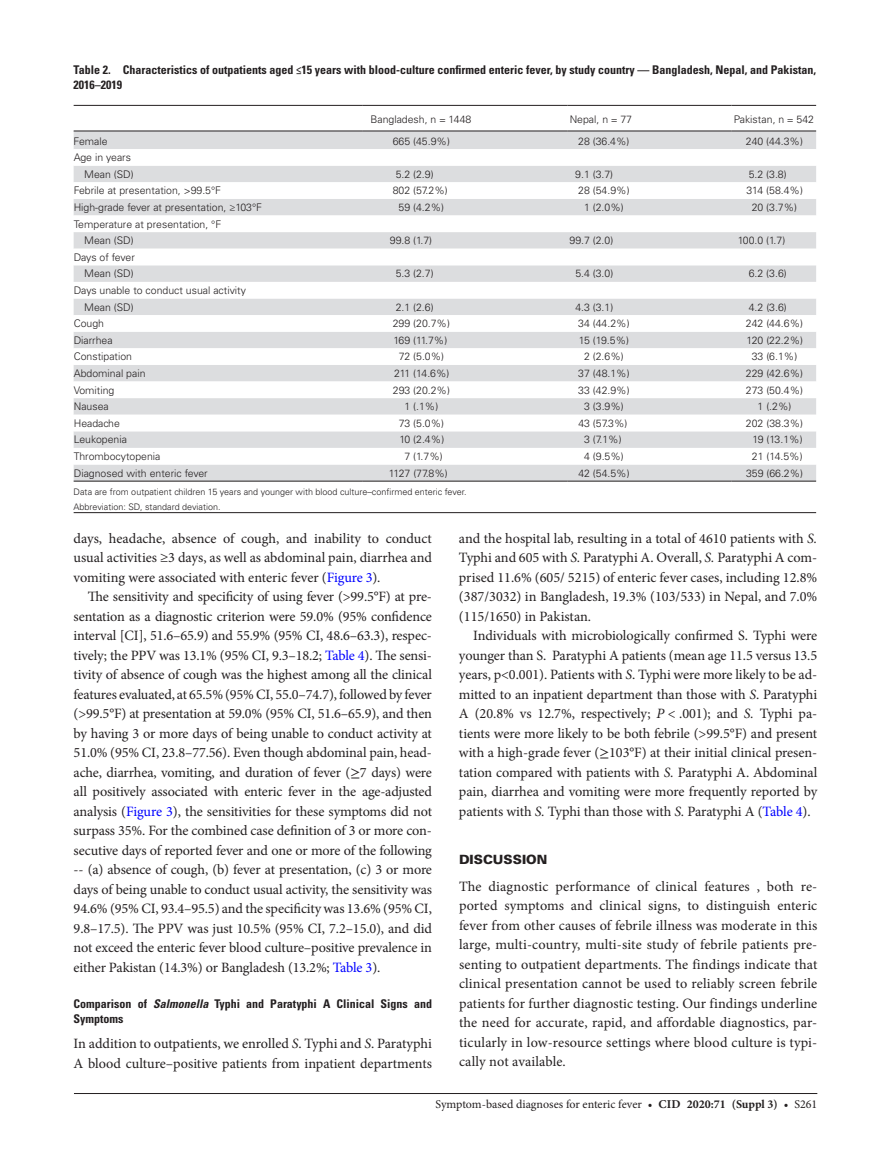
<style>
.page{position:relative;width:891px;height:1174px;background:#fff}
.page>*{position:absolute;margin:0;border:0;box-sizing:border-box;transform-origin:0 0}
.t1{font:14.25px/19.5px "Minion Pro";color:#231f20;text-align:justify}
.t2{font:900 12.75px "Univers LT Std";color:#231f20}
.t3{font:700 condensed 12px/15px "Univers LT Std";color:#231f20}
.t4{font:12px "Minion Pro";color:#231f20}
.t5{font:300 10.5px/16.6px "Univers LT Std";color:#231f20;text-align:right}
.t6{font:300 9px/15px "Univers LT Std";color:#231f20}
.s1{color:#00f}
.s2{font-family:"STIX General"}
.s3{font-style:italic}
.s4{font-weight:700}
</style>
<div class="page">
<hr style="left:74px;top:1093px;width:743px;height:1px;background:#231f20">
<hr style="left:74px;top:512px;width:742px;height:1px;background:#231f20">
<svg style="left:74px;top:130px;width:742px;height:1px"></svg>
<div style="left:74px;top:132px;width:742px;height:349px;background:#dcdddf"></div>
<svg style="left:74px;top:149px;width:742px;height:316px"></svg>
<hr style="left:74px;top:105px;width:288px;height:1px;background:#231f20">
<hr style="left:74px;top:131px;width:288px;height:1px;background:#231f20">
<hr style="left:362px;top:105px;width:205px;height:1px;background:#231f20">
<hr style="left:362px;top:131px;width:205px;height:1px;background:#231f20">
<hr style="left:567px;top:105px;width:165px;height:1px;background:#231f20">
<hr style="left:567px;top:131px;width:165px;height:1px;background:#231f20">
<hr style="left:732px;top:105px;width:84px;height:1px;background:#231f20">
<hr style="left:732px;top:131px;width:84px;height:1px;background:#231f20">
<hr style="left:74px;top:481px;width:288px;height:1px;background:#231f20">
<hr style="left:362px;top:481px;width:205px;height:1px;background:#231f20">
<hr style="left:567px;top:481px;width:165px;height:1px;background:#231f20">
<hr style="left:732px;top:481px;width:84px;height:1px;background:#231f20">
<p class="t3" style="left:74px;top:62px;width:744px">Table 2. Characteristics of outpatients aged ≤15 years with blood-culture confirmed enteric fever, by study country — Bangladesh, Nepal, and Pakistan,<br>2016–2019</p>
<p class="t5" style="left:371px;top:111px;width:102px">Bangladesh, n = 1448</p>
<p class="t5" style="left:570px;top:111px;width:64px">Nepal, n = 77</p>
<p class="t5" style="left:734px;top:111px;width:82px">Pakistan, n = 542</p>
<p class="t5" style="left:74px;top:133px;width:36px">Female</p>
<p class="t5" style="left:393px;top:133px;width:59px">665 (45.9%)</p>
<p class="t5" style="left:578px;top:133px;width:53px">28 (36.4%)</p>
<p class="t5" style="left:746px;top:133px;width:59px">240 (44.3%)</p>
<p class="t5" style="left:74px;top:149px;width:62px">Age in years<br>Mean (SD)</p>
<p class="t5" style="left:396px;top:166px;width:39px">5.2 (2.9)</p>
<p class="t5" style="left:575px;top:166px;width:39px">9.1 (3.7)</p>
<p class="t5" style="left:749px;top:166px;width:39px">5.2 (3.8)</p>
<p class="t5" style="left:74px;top:182px;width:149px">Febrile at presentation, &gt;99.5°F</p>
<p class="t5" style="left:393px;top:182px;width:56px">802 (57.2%)</p>
<p class="t5" style="left:578px;top:182px;width:53px">28 (54.9%)</p>
<p class="t5" style="left:746px;top:182px;width:58px">314 (58.4%)</p>
<p class="t5" style="left:74px;top:199px;width:190px">High-grade fever at presentation, ≥103°F</p>
<p class="t5" style="left:399px;top:199px;width:47px">59 (4.2%)</p>
<p class="t5" style="left:584px;top:199px;width:41px">1 (2.0%)</p>
<p class="t5" style="left:752px;top:199px;width:47px">20 (3.7%)</p>
<p class="t5" style="left:84px;top:216px;width:139px;text-align:left;text-indent:-10px">Temperature at presentation, °F<br>Mean (SD)</p>
<p class="t5" style="left:390px;top:232px;width:44px">99.8 (1.7)</p>
<p class="t5" style="left:569px;top:232px;width:45px">99.7 (2.0)</p>
<p class="t5" style="left:738px;top:232px;width:49px">100.0 (1.7)</p>
<p class="t5" style="left:74px;top:249px;width:63px">Days of fever<br>Mean (SD)</p>
<p class="t5" style="left:84px;top:282px;width:163px;text-align:left;text-indent:-10px">Days unable to conduct usual activity<br>Mean (SD)</p>
<p class="t5" style="left:396px;top:265px;width:39px">5.3 (2.7)</p>
<p class="t5" style="left:575px;top:265px;width:39px">5.4 (3.0)</p>
<p class="t5" style="left:749px;top:265px;width:39px">6.2 (3.6)</p>
<p class="t5" style="left:396px;top:299px;width:39px">2.1 (2.6)</p>
<p class="t5" style="left:575px;top:299px;width:39px">4.3 (3.1)</p>
<p class="t5" style="left:749px;top:299px;width:39px">4.2 (3.6)</p>
<p class="t5" style="left:74px;top:315px;width:32px">Cough</p>
<p class="t5" style="left:393px;top:315px;width:59px">299 (20.7%)</p>
<p class="t5" style="left:578px;top:315px;width:53px">34 (44.2%)</p>
<p class="t5" style="left:746px;top:315px;width:59px">242 (44.6%)</p>
<p class="t5" style="left:74px;top:332px;width:40px">Diarrhea</p>
<p class="t5" style="left:393px;top:332px;width:56px">169 (11.7%)</p>
<p class="t5" style="left:579px;top:332px;width:52px">15 (19.5%)</p>
<p class="t5" style="left:746px;top:332px;width:58px">120 (22.2%)</p>
<p class="t5" style="left:74px;top:348px;width:60px">Constipation</p>
<p class="t5" style="left:399px;top:348px;width:47px">72 (5.0%)</p>
<p class="t5" style="left:584px;top:348px;width:41px">2 (2.6%)</p>
<p class="t5" style="left:752px;top:348px;width:47px">33 (6.1%)</p>
<p class="t5" style="left:74px;top:365px;width:73px">Abdominal pain</p>
<p class="t5" style="left:394px;top:365px;width:57px">211 (14.6%)</p>
<p class="t5" style="left:578px;top:365px;width:53px">37 (48.1%)</p>
<p class="t5" style="left:746px;top:365px;width:59px">229 (42.6%)</p>
<p class="t5" style="left:74px;top:382px;width:42px">Vomiting</p>
<p class="t5" style="left:393px;top:382px;width:59px">293 (20.2%)</p>
<p class="t5" style="left:578px;top:382px;width:53px">33 (42.9%)</p>
<p class="t5" style="left:746px;top:382px;width:59px">273 (50.4%)</p>
<p class="t5" style="left:74px;top:398px;width:37px">Nausea</p>
<p class="t5" style="left:405px;top:398px;width:35px">1 (.1%)</p>
<p class="t5" style="left:584px;top:398px;width:41px">3 (3.9%)</p>
<p class="t5" style="left:758px;top:398px;width:35px">1 (.2%)</p>
<p class="t5" style="left:74px;top:415px;width:48px">Headache</p>
<p class="t5" style="left:399px;top:415px;width:47px">73 (5.0%)</p>
<p class="t5" style="left:578px;top:415px;width:51px">43 (57.3%)</p>
<p class="t5" style="left:746px;top:415px;width:59px">202 (38.3%)</p>
<p class="t5" style="left:74px;top:431px;width:55px">Leukopenia</p>
<p class="t5" style="left:400px;top:431px;width:46px">10 (2.4%)</p>
<p class="t5" style="left:584px;top:431px;width:39px">3 (7.1%)</p>
<p class="t5" style="left:752px;top:431px;width:52px">19 (13.1%)</p>
<p class="t5" style="left:74px;top:448px;width:88px">Thrombocytopenia</p>
<p class="t5" style="left:405px;top:448px;width:40px">7 (1.7%)</p>
<p class="t5" style="left:584px;top:448px;width:41px">4 (9.5%)</p>
<p class="t5" style="left:752px;top:448px;width:52px">21 (14.5%)</p>
<p class="t5" style="left:74px;top:465px;width:135px">Diagnosed with enteric fever</p>
<p class="t5" style="left:389px;top:465px;width:61px">1127 (77.8%)</p>
<p class="t5" style="left:578px;top:465px;width:53px">42 (54.5%)</p>
<p class="t5" style="left:746px;top:465px;width:59px">359 (66.2%)</p>
<p class="t6" style="left:74px;top:484px;width:394px">Data are from outpatient children 15 years and younger with blood culture–confirmed enteric fever.<br>Abbreviation: SD, standard deviation.</p>
<p class="t1" style="left:74px;top:529px;width:360px">days, headache, absence of cough, and inability to conduct usual activities ≥3 days, as well as abdominal pain, diarrhea and vomiting were associated with enteric fever (<span class="s1">Figure 3</span>).</p>
<p class="t1" style="left:74px;top:587px;width:360px;text-indent:14px">The sensitivity and specificity of using fever (&gt;99.5°F) at pre&shy;sentation as a diagnostic criterion were 59.0% (95% confidence interval [CI], 51.6–65.9) and 55.9% (95% CI, 48.6–63.3), respec&shy;tively; the PPV was 13.1% (95% CI, 9.3–18.2; <span class="s1">Table 4</span>). The sensi&shy;tivity of absence of cough was the highest among all the clinical features evaluated, at 65.5% (95% CI, 55.0–74.7), followed by fever (&gt;99.5°F) at presentation at 59.0% (95% CI, 51.6–65.9), and then by having 3 or more days of being unable to conduct activity at 51.0% (95% CI, 23.8–77.56). Even though abdominal pain, head&shy;ache, diarrhea, vomiting, and duration of fever (<span class="s2">≥</span>7 days) were all positively associated with enteric fever in the age-adjusted analysis (<span class="s1">Figure 3</span>), the sensitivities for these symptoms did not surpass 35%. For the combined case definition of 3 or more con&shy;secutive days of reported fever and one or more of the following -- (a) absence of cough, (b) fever at presentation, (c) 3 or more days of being unable to conduct usual activity, the sensitivity was 94.6% (95% CI, 93.4–95.5) and the specificity was 13.6% (95% CI, 9.8–17.5). The PPV was just 10.5% (95% CI, 7.2–15.0), and did not exceed the enteric fever blood culture–positive prevalence in either Pakistan (14.3%) or Bangladesh (13.2%; <span class="s1">Table 3</span>).</p>
<p class="t3" style="left:74px;top:996px;width:360px">Comparison of <span class="s3">Salmonella</span> Typhi and Paratyphi A Clinical Signs and<br>Symptoms</p>
<p class="t1" style="left:74px;top:1034px;width:360px">In addition to outpatients, we enrolled <span class="s3">S</span>. Typhi and <span class="s3">S</span>. Paratyphi<br>A blood culture–positive patients from inpatient departments</p>
<p class="t1" style="left:459px;top:529px;width:360px">and the hospital lab, resulting in a total of 4610 patients with <span class="s3">S.<br></span>Typhi and 605 with <span class="s3">S.</span> Paratyphi A. Overall, <span class="s3">S.</span> Paratyphi A com&shy;prised 11.6% (605/ 5215) of enteric fever cases, including 12.8% (387/3032) in Bangladesh, 19.3% (103/533) in Nepal, and 7.0% (115/1650) in Pakistan.</p>
<p class="t1" style="left:459px;top:626px;width:360px;text-indent:14px">Individuals with microbiologically confirmed S. Typhi were younger than S. Paratyphi A patients (mean age 11.5 versus 13.5 years, p&lt;0.001). Patients with <span class="s3">S</span>. Typhi were more likely to be ad&shy;mitted to an inpatient department than those with <span class="s3">S</span>. Paratyphi A (20.8% vs 12.7%, respectively; <span class="s3">P</span> &lt; .001); and <span class="s3">S.</span> Typhi pa&shy;tients were more likely to be both febrile (&gt;99.5°F) and present with a high-grade fever (<span class="s2">≥</span>103°F) at their initial clinical presen&shy;tation compared with patients with <span class="s3">S.</span> Paratyphi A. Abdominal pain, diarrhea and vomiting were more frequently reported by patients with <span class="s3">S.</span> Typhi than those with <span class="s3">S.</span> Paratyphi A (<span class="s1">Table 4</span>).</p>
<p class="t2" style="left:459px;top:851px;width:90px">DISCUSSION</p>
<p class="t1" style="left:459px;top:877px;width:360px">The diagnostic performance of clinical features , both re&shy;ported symptoms and clinical signs, to distinguish enteric fever from other causes of febrile illness was moderate in this large, multi-country, multi-site study of febrile patients pre&shy;senting to outpatient departments. The findings indicate that clinical presentation cannot be used to reliably screen febrile patients for further diagnostic testing. Our findings underline the need for accurate, rapid, and affordable diagnostics, par&shy;ticularly in low-resource settings where blood culture is typi&shy;cally not available.</p>
<p class="t4" style="left:436px;top:1096px;width:383px">Symptom-based diagnoses for enteric fever • <span class="s4">cid 2020:71 (Suppl 3)</span> • S261</p>
</div>
